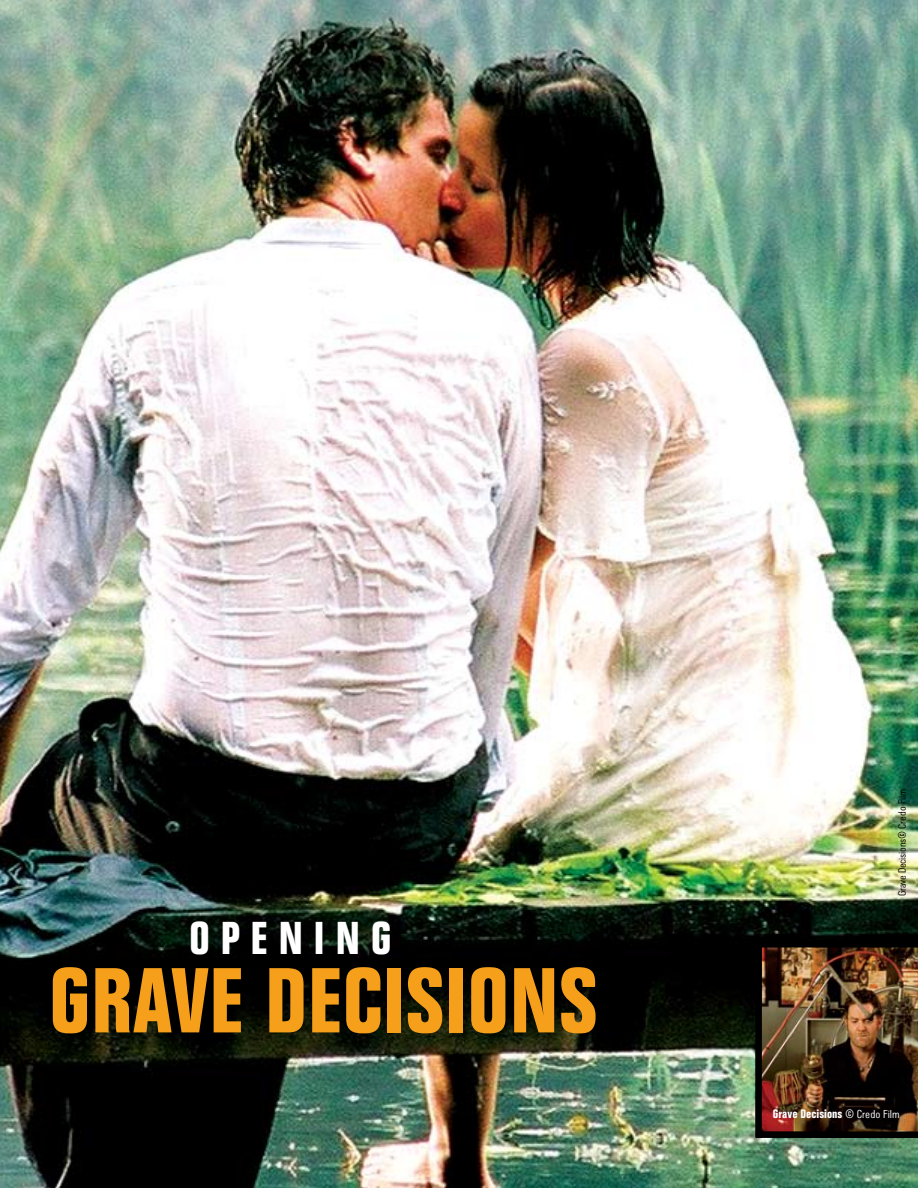
<style>
.page{position:relative;width:918px;height:1188px;background:#fff}
.page>*{position:absolute;margin:0;border:0;box-sizing:border-box;transform-origin:0 0}
.t1{font:90px "Goethe Titel";color:#f59f1a}
.t2{font:45px "Goethe Titel";color:#fff}
.t3{font:12px "Goethe Titel";color:#fff}
.t4{font:300 10.5px "Goethe Titel";letter-spacing:-.01em;color:#000}
.s1{font-weight:300}
.s2{font-weight:300;font-size:11.25px}
</style>
<div class="page">
<img style="left:0;top:0;width:918px;height:1188px">
<img style="left:762px;top:948px;width:156px;height:183px">
<div style="left:756px;top:1131px;width:162px;height:7px;background:#000"></div>
<div style="left:755px;top:941px;width:7px;height:197px;background:#000"></div>
<div style="left:756px;top:941px;width:162px;height:7px;background:#000"></div>
<h2 class="t2" style="left:189px;top:911px;width:204px">O P E N I N G</h2>
<h1 class="t1" style="left:49px;top:948px;width:550px">GRAVE DECISIONS</h1>
<p class="t4" style="left:896px;top:896px;width:109px;rotate:-90deg">Grave Decisions© Credo Film</p>
<p class="t3" style="left:773px;top:1107px;width:128px">Grave Decisions <span class="s1">©</span> <span class="s2">Credo Film</span></p>
</div>
